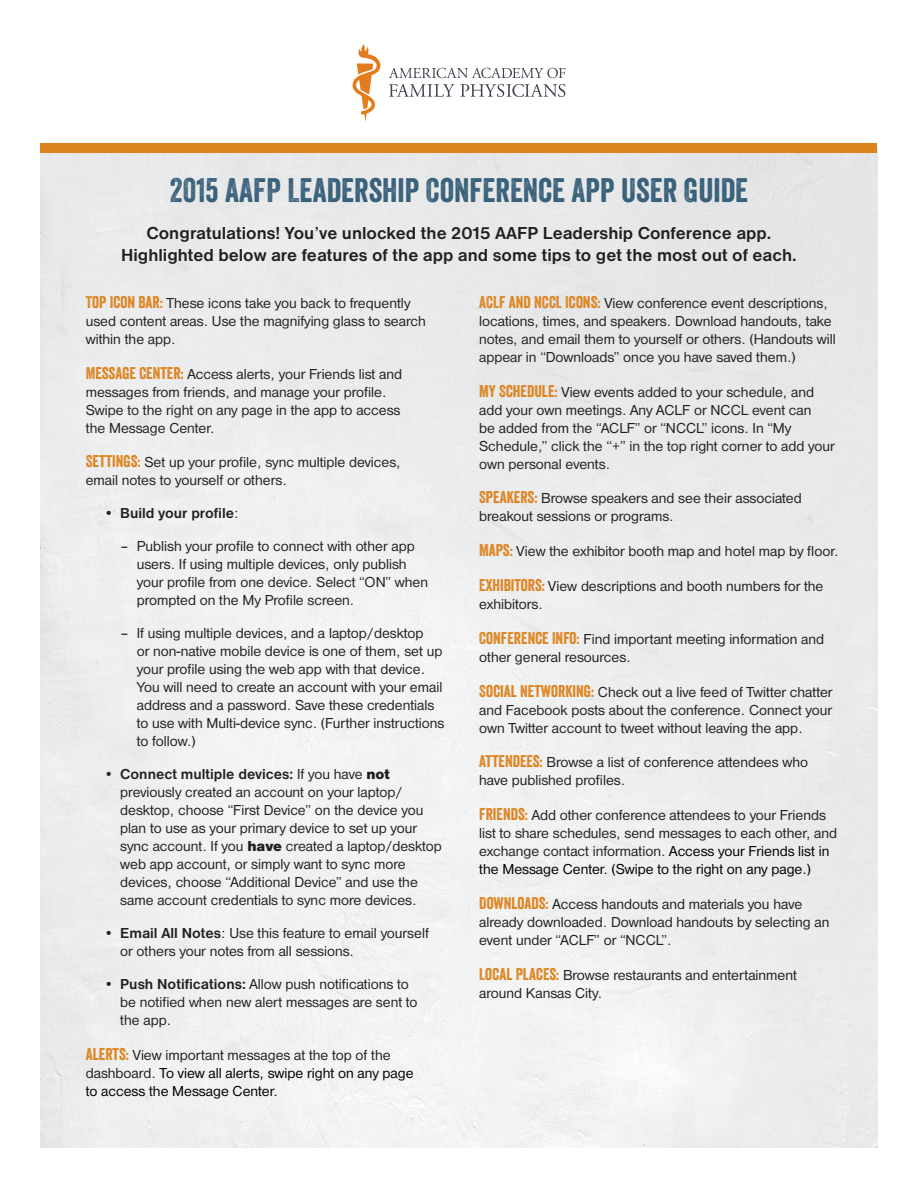
<style>
.page{position:relative;width:918px;height:1188px;background:#fff}
.page>*{position:absolute;margin:0;border:0;box-sizing:border-box;transform-origin:0 0}
.t1{font:33px "Veneer";color:#38607a}
.t2{font:700 18px/21.6px "Nimbus San D";color:#231f20;text-align:center}
.t3{font:15px/18px "Nimbus San D";color:#231f20}
.t4{font:15px/18px "Nimbus San D";color:#000}
.t5{font:700 15px "Nimbus San D";color:#231f20}
.s1{font-family:"Veneer";font-size:16.5px;color:#dd831e}
.s2{font-weight:400}
.s3{font-weight:700}
.s4{font-family:"Nimbus San D Blac"}
.s5{color:#231f20}
.s6{color:#000}
</style>
<div class="page">
<svg style="left:353px;top:44px;width:28px;height:78px"></svg>
<svg style="left:389px;top:68px;width:176px;height:10px"></svg>
<svg style="left:389px;top:84px;width:176px;height:13px"></svg>
<div style="left:40px;top:144px;width:838px;height:9px;background:#dd831e"></div>
<p class="t1" style="left:170px;top:170px;width:580px">2015 AAFP LEADERSHIP CONFERENCE APP USER GUIDE</p>
<p class="t2" style="left:121px;top:222px;width:677px">Congratulations! You’ve unlocked the 2015 AAFP Leadership Conference app.<br>Highlighted below are features of the app and some tips to get the most out of each.</p>
<p class="t3" style="left:86px;top:294px;width:341px"><span class="s1">TOP ICON BAR:</span> These icons take you back to frequently used content areas. Use the magnifying glass to search within the app.</p>
<p class="t3" style="left:86px;top:364px;width:318px"><span class="s1">MESSAGE CENTER:</span> Access alerts, your Friends list and messages from friends, and manage your profile.<br>Swipe to the right on any page in the app to access the Message Center.</p>
<p class="t3" style="left:86px;top:453px;width:316px"><span class="s1">SETTINGS:</span> Set up your profile, sync multiple devices, email notes to yourself or others.</p>
<p class="t5" style="left:104px;top:505px;width:136px"><span class="s2">•</span> Build your profile<span class="s2">:</span></p>
<p class="t3" style="left:137px;top:537px;width:293px;text-indent:-16px">– Publish your profile to connect with other app users. If using multiple devices, only publish your profile from one device. Select “ON” when prompted on the My Profile screen.</p>
<p class="t3" style="left:137px;top:624px;width:309px;text-indent:-16px">– If using multiple devices, and a laptop/desktop<br>or non-native mobile device is one of them, set up your profile using the web app with that device.<br>You will need to create an account with your email address and a password. Save these credentials to use with Multi-device sync. (Further instructions to follow.)</p>
<p class="t3" style="left:120px;top:765px;width:323px;text-indent:-16px">• <span class="s3">Connect multiple devices:</span> If you have <span class="s4">not </span>previously created an account on your laptop/ desktop, choose “First Device” on the device you plan to use as your primary device to set up your sync account. If you <span class="s4">have</span> created a laptop/desktop web app account, or simply want to sync more devices, choose “Additional Device” and use the same account credentials to sync more devices.</p>
<p class="t3" style="left:120px;top:924px;width:310px;text-indent:-16px">• <span class="s3">Email All Notes</span>: Use this feature to email yourself or others your notes from all sessions.</p>
<p class="t3" style="left:120px;top:975px;width:299px;text-indent:-16px">• <span class="s3">Push Notifications:</span> Allow push notifications to be notified when new alert messages are sent to the app.</p>
<p class="t4" style="left:86px;top:1046px;width:329px"><span class="s1">ALERTS:</span> <span class="s5">View important messages at the top of the dashboard.</span> To view all alerts, swipe right on any page to access the Message Center.</p>
<p class="t3" style="left:479px;top:294px;width:358px"><span class="s1">ACLF AND NCCL ICONS:</span> View conference event descriptions, locations, times, and speakers. Download handouts, take notes, and email them to yourself or others. (Handouts will appear in “Downloads” once you have saved them.)</p>
<p class="t3" style="left:479px;top:382px;width:357px"><span class="s1">MY SCHEDULE:</span> View events added to your schedule, and add your own meetings. Any ACLF or NCCL event can<br>be added from the “ACLF” or “NCCL” icons. In “My Schedule,” click the “+” in the top right corner to add your own personal events.</p>
<p class="t3" style="left:479px;top:489px;width:324px"><span class="s1">SPEAKERS:</span> Browse speakers and see their associated breakout sessions or programs.</p>
<p class="t3" style="left:479px;top:542px;width:361px"><span class="s1">MAPS:</span> View the exhibitor booth map and hotel map by floor.</p>
<p class="t3" style="left:479px;top:577px;width:346px"><span class="s1">EXHIBITORS:</span> View descriptions and booth numbers for the exhibitors.</p>
<p class="t3" style="left:479px;top:630px;width:347px"><span class="s1">CONFERENCE INFO:</span> Find important meeting information and other general resources.</p>
<p class="t3" style="left:479px;top:682px;width:355px;text-align:justify"><span class="s1">SOCIAL NETWORKING:</span> Check out a live feed of Twitter chatter and Facebook posts about the conference. Connect your own Twitter account to tweet without leaving the app.</p>
<p class="t3" style="left:479px;top:753px;width:330px"><span class="s1">ATTENDEES:</span> Browse a list of conference attendees who have published profiles.</p>
<p class="t3" style="left:479px;top:806px;width:360px"><span class="s1">FRIENDS:</span> Add other conference attendees to your Friends list to share schedules, send messages to each other, and exchange contact information. <span class="s6">Access your Friends list in the Message Center. (Swipe to the right on any page.)</span></p>
<p class="t3" style="left:479px;top:895px;width:352px"><span class="s1">DOWNLOADS:</span> Access handouts and materials you have already downloaded. Download handouts by selecting an event under “ACLF” or “NCCL”.</p>
<p class="t3" style="left:479px;top:966px;width:319px"><span class="s1">LOCAL PLACES:</span> Browse restaurants and entertainment around Kansas City.</p>
</div>
